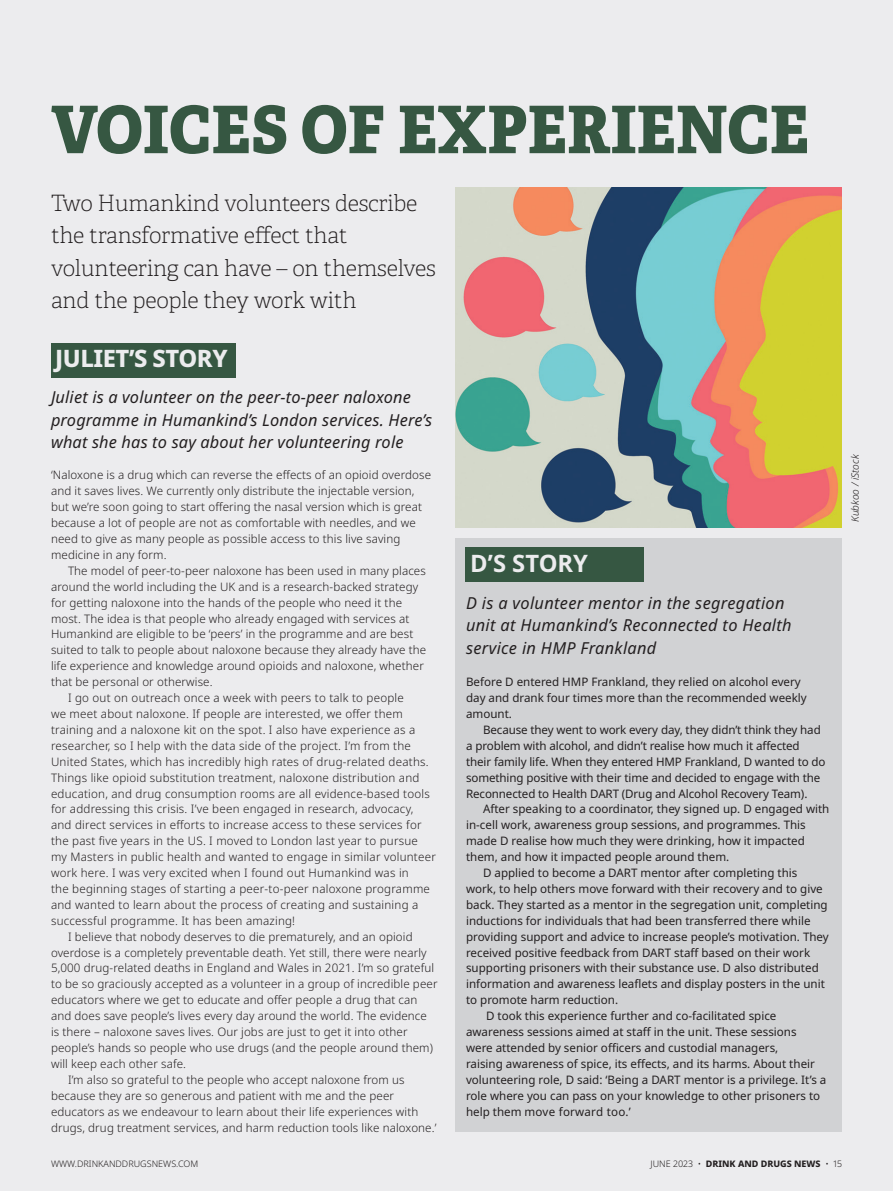
<style>
.page{position:relative;width:893px;height:1191px;background:#ececee}
.page>*{position:absolute;margin:0;border:0;box-sizing:border-box;transform-origin:0 0}
.Head_main_Adelle{font:65.55px "Adelle PE Eb";letter-spacing:.01em;color:#365742;scale:.94 1}
.Feat_body_Noto{font:800 24px "Noto Sans";letter-spacing:-.02em;color:#ececee}
.Feat_body_Noto-2{font:700 24px "Noto Sans";color:#ececee}
.Standfirst_Adelle{font:22.5px/32.2px "Adelle PE Th";letter-spacing:-.01em;color:#231f20}
.Feat_body_Noto-3{font:italic 16.5px/22.5px "Noto Sans";letter-spacing:.01em;color:#231f20}
.Feat_body_Noto-4{font:300 11.7px/15.9px "Noto Sans";letter-spacing:.01em;color:#231f20}
.Feat_body_Noto-5{font:11.7px/15.9px "Noto Sans";color:#231f20}
.Pic_credit_Noto{font:italic 300 10.2px "Noto Sans";color:#231f20}
.t1{font:800 9px "Noto Sans";color:#231f20}
.t2{font:300 9px "Noto Sans";color:#231f20}
.s1{font-weight:300}
</style>
<div class="page">
<div style="left:455px;top:537px;width:387px;height:594px;background:#d1d2d4"></div>
<div style="left:466px;top:547px;width:178px;height:34px;background:#365742"></div>
<div style="left:51px;top:343px;width:185px;height:34px;background:#365742"></div>
<img style="left:455px;top:187px;width:387px;height:340px">
<p class="Head_main_Adelle" style="left:51px;top:80px;width:808px">VOICES OF EXPERIENCE</p>
<p class="Standfirst_Adelle" style="left:51px;top:186px;width:386px">Two Humankind volunteers describe the transformative effect that volunteering can have – on themselves and the people they work with</p>
<p class="Feat_body_Noto" style="left:55px;top:344px;width:174px">JULIET’S STORY</p>
<p class="Feat_body_Noto-3" style="left:51px;top:386px;width:383px">Juliet is a volunteer on the peer-to-peer naloxone programme in Humankind’s London services. Here’s what she has to say about her volunteering role</p>
<p class="Feat_body_Noto-4" style="left:51px;top:467px;width:382px">‘Naloxone is a drug which can reverse the effects of an opioid overdose and it saves lives. We currently only distribute the injectable version, but we’re soon going to start offering the nasal version which is great because a lot of people are not as comfortable with needles, and we need to give as many people as possible access to this live saving medicine in any form.</p>
<p class="Feat_body_Noto-4" style="left:51px;top:563px;width:377px;text-indent:17px">The model of peer-to-peer naloxone has been used in many places around the world including the UK and is a research-backed strategy for getting naloxone into the hands of the people who need it the most. The idea is that people who already engaged with services at Humankind are eligible to be ‘peers’ in the programme and are best suited to talk to people about naloxone because they already have the life experience and knowledge around opioids and naloxone, whether that be personal or otherwise.</p>
<p class="Feat_body_Noto-4" style="left:51px;top:690px;width:386px;text-indent:17px">I go out on outreach once a week with peers to talk to people<br>we meet about naloxone. If people are interested, we offer them training and a naloxone kit on the spot. I also have experience as a researcher, so I help with the data side of the project. I’m from the United States, which has incredibly high rates of drug-related deaths.<br>Things like opioid substitution treatment, naloxone distribution and education, and drug consumption rooms are all evidence-based tools for addressing this crisis. I’ve been engaged in research, advocacy, and direct services in efforts to increase access to these services for the past five years in the US. I moved to London last year to pursue my Masters in public health and wanted to engage in similar volunteer work here. I was very excited when I found out Humankind was in<br>the beginning stages of starting a peer-to-peer naloxone programme and wanted to learn about the process of creating and sustaining a successful programme. It has been amazing!</p>
<p class="Feat_body_Noto-4" style="left:51px;top:928px;width:388px;text-indent:17px">I believe that nobody deserves to die prematurely, and an opioid overdose is a completely preventable death. Yet still, there were nearly 5,000 drug-related deaths in England and Wales in 2021. I’m so grateful to be so graciously accepted as a volunteer in a group of incredible peer educators where we get to educate and offer people a drug that can and does save people’s lives every day around the world. The evidence is there – naloxone saves lives. Our jobs are just to get it into other people’s hands so people who use drugs (and the people around them) will keep each other safe.</p>
<p class="Feat_body_Noto-4" style="left:51px;top:1071px;width:387px;text-indent:17px">I’m also so grateful to the people who accept naloxone from us because they are so generous and patient with me and the peer educators as we endeavour to learn about their life experiences with drugs, drug treatment services, and harm reduction tools like naloxone.’</p>
<p class="Feat_body_Noto-2" style="left:470px;top:550px;width:119px">D’S STORY</p>
<p class="Feat_body_Noto-3" style="left:466px;top:592px;width:327px">D is a volunteer mentor in the segregation unit at Humankind’s Reconnected to Health service in HMP Frankland</p>
<p class="Feat_body_Noto-5" style="left:466px;top:674px;width:342px">Before D entered HMP Frankland, they relied on alcohol every day and drank four times more than the recommended weekly amount.</p>
<p class="Feat_body_Noto-5" style="left:466px;top:722px;width:361px;text-indent:17px">Because they went to work every day, they didn’t think they had a problem with alcohol, and didn’t realise how much it affected their family life. When they entered HMP Frankland, D wanted to do something positive with their time and decided to engage with the Reconnected to Health DART (Drug and Alcohol Recovery Team).</p>
<p class="Feat_body_Noto-5" style="left:466px;top:801px;width:365px;text-indent:17px">After speaking to a coordinator, they signed up. D engaged with in-cell work, awareness group sessions, and programmes. This made D realise how much they were drinking, how it impacted them, and how it impacted people around them.</p>
<p class="Feat_body_Noto-5" style="left:466px;top:865px;width:364px;text-indent:17px">D applied to become a DART mentor after completing this work, to help others move forward with their recovery and to give back. They started as a mentor in the segregation unit, completing inductions for individuals that had been transferred there while providing support and advice to increase people’s motivation. They received positive feedback from DART staff based on their work supporting prisoners with their substance use. D also distributed information and awareness leaflets and display posters in the unit to promote harm reduction.</p>
<p class="Feat_body_Noto-5" style="left:466px;top:1008px;width:362px;text-indent:20px">D took this experience further and co-facilitated spice awareness sessions aimed at staff in the unit. These sessions<br>were attended by senior officers and custodial managers,<br>raising awareness of spice, its effects, and its harms. About their volunteering role, D said: ‘Being a DART mentor is a privilege. It’s a role where you can pass on your knowledge to other prisoners to help them move forward too.’</p>
<p class="Pic_credit_Noto" style="left:848px;top:522px;width:69px;rotate:-90deg">Kubkoo / iStock</p>
<p class="t2" style="left:51px;top:1158px;width:149px">WWW.DRINKANDDRUGSNEWS.COM</p>
<p class="t1" style="left:650px;top:1158px;width:193px"><span class="s1">JUNE 2023 •</span> DRINK AND DRUGS NEWS <span class="s1">• 15</span></p>
</div>
